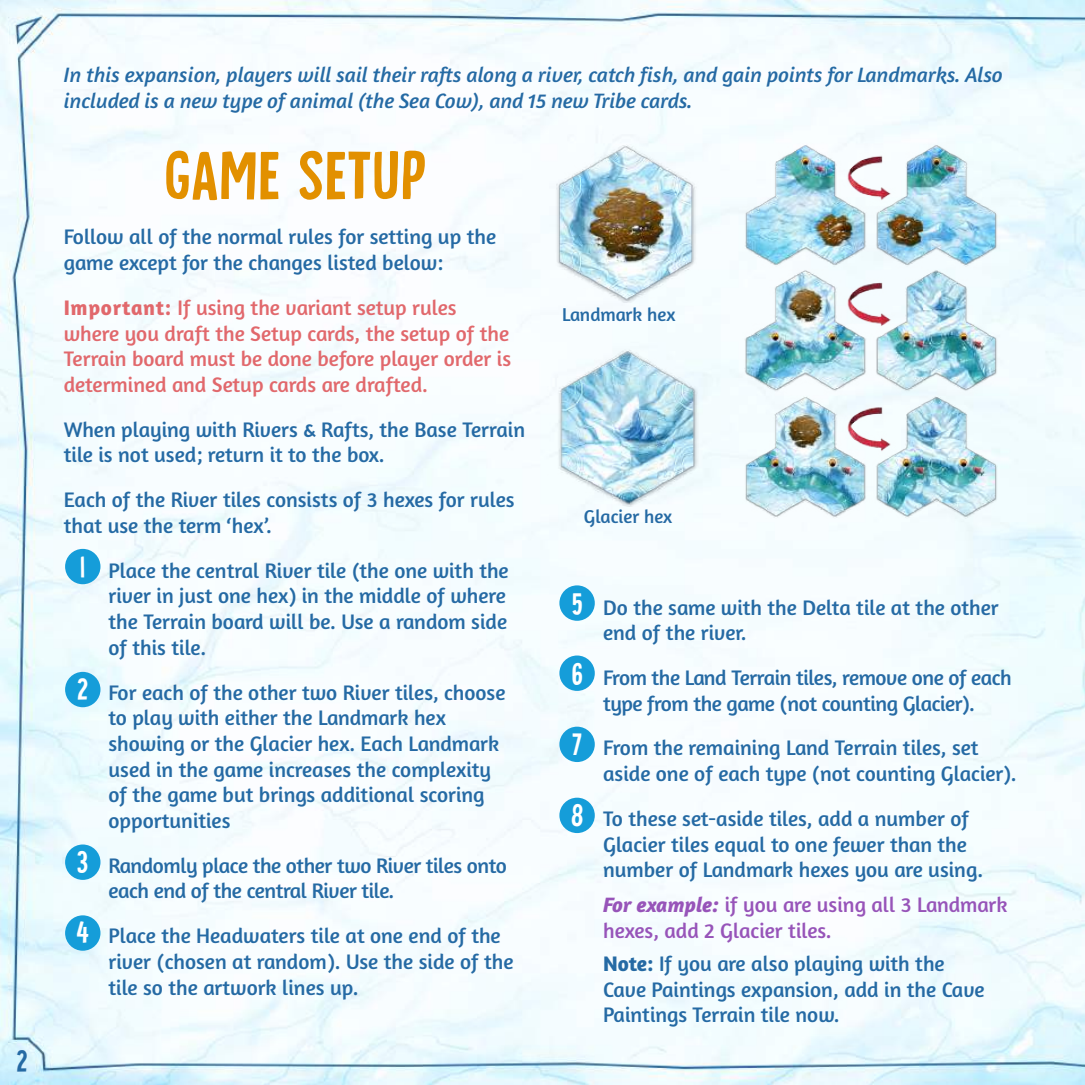
<style>
.page{position:relative;width:1085px;height:1085px;background:#fff}
.page>*{position:absolute;margin:0;border:0;box-sizing:border-box;transform-origin:0 0}
.t1{font:69.75px "Tournedos";letter-spacing:.03em;color:#e29000}
.t2{font:31.72px "Tournedos";color:#256aa4}
.t3{font:21.38px/25.7px "Amaranth";color:#256aa4}
.t4{font:21.38px/25.7px "Amaranth";color:#e1686c}
.t5{font:italic 21.38px/25.7px "Amaranth";color:#256aa4}
.t6{font:21.38px/25.7px "Amaranth";letter-spacing:-.02em;color:#256aa4}
.t7{font:21.38px/25.7px "Amaranth";color:#9754b9}
.t8{font:18.9px "Amaranth";color:#256aa4}
.s1{font-weight:700}
.s2{font-family:"Tournedos";font-size:31.5px;color:#fff}
.s3{font-weight:700;font-style:italic}
</style>
<div class="page">
<img style="left:0;top:0;width:1084px;height:1084px">
<div style="left:559px;top:655px;width:35px;height:35px;background:#159dd9;border-radius:50%"></div>
<div style="left:559px;top:585px;width:35px;height:35px;background:#159dd9;border-radius:50%"></div>
<div style="left:559px;top:726px;width:35px;height:36px;background:#159dd9;border-radius:50%"></div>
<div style="left:559px;top:797px;width:35px;height:36px;background:#159dd9;border-radius:50%"></div>
<div style="left:65px;top:549px;width:35px;height:35px;background:#159dd9;border-radius:50%"></div>
<div style="left:65px;top:671px;width:35px;height:36px;background:#159dd9;border-radius:50%"></div>
<div style="left:65px;top:844px;width:35px;height:35px;background:#159dd9;border-radius:50%"></div>
<div style="left:65px;top:915px;width:35px;height:35px;background:#159dd9;border-radius:50%"></div>
<img style="left:742px;top:142px;width:257px;height:376px">
<img style="left:555px;top:145px;width:143px;height:157px">
<img style="left:547px;top:349px;width:152px;height:157px">
<h2 class="t2" style="left:17px;top:1042px;width:12px">2</h2>
<p class="t5" style="left:64px;top:62px;width:940px">In this expansion, players will sail their rafts along a river, catch fish, and gain points for Landmarks. Also included is a new type of animal (the Sea Cow), and 15 new Tribe cards.</p>
<h1 class="t1" style="left:165px;top:136px;width:262px">GAME SETUP</h1>
<p class="t3" style="left:64px;top:224px;width:434px">Follow all of the normal rules for setting up the game except for the changes listed below:</p>
<p class="t4" style="left:64px;top:294px;width:449px"><span class="s1">Important:</span> If using the variant setup rules where you draft the Setup cards, the setup of the Terrain board must be done before player order is determined and Setup cards are drafted.</p>
<p class="t3" style="left:64px;top:416px;width:463px">When playing with Rivers &amp; Rafts, the Base Terrain tile is not used; return it to the box.</p>
<p class="t3" style="left:64px;top:487px;width:452px">Each of the River tiles consists of 3 hexes for rules that use the term ‘hex’.</p>
<p class="t3" style="left:108px;top:557px;width:401px;text-indent:-28px"><span class="s2">1</span> Place the central River tile (the one with the river in just one hex) in the middle of where the Terrain board will be. Use a random side of this tile.</p>
<p class="t3" style="left:108px;top:679px;width:398px;text-indent:-31px"><span class="s2">2</span> For each of the other two River tiles, choose to play with either the Landmark hex showing or the Glacier hex. Each Landmark used in the game increases the complexity of the game but brings additional scoring opportunities</p>
<p class="t6" style="left:108px;top:852px;width:400px;text-indent:-31px"><span class="s2">3</span> Randomly place the other two River tiles onto each end of the central River tile.</p>
<p class="t3" style="left:108px;top:922px;width:406px;text-indent:-32px"><span class="s2">4</span> Place the Headwaters tile at one end of the river (chosen at random). Use the side of the tile so the artwork lines up.</p>
<p class="t8" style="left:562px;top:304px;width:115px">Landmark hex</p>
<p class="t8" style="left:584px;top:505px;width:90px">Glacier hex</p>
<p class="t3" style="left:603px;top:594px;width:397px;text-indent:-31px"><span class="s2">5</span> Do the same with the Delta tile at the other end of the river.</p>
<p class="t6" style="left:572px;top:664px;width:441px;text-align:center"><span class="s2">6</span> From the Land Terrain tiles, remove one of each type from the game (not counting Glacier).</p>
<p class="t3" style="left:603px;top:735px;width:415px;text-indent:-30px"><span class="s2">7</span> From the remaining Land Terrain tiles, set aside one of each type (not counting Glacier).</p>
<p class="t3" style="left:603px;top:805px;width:381px;text-indent:-32px"><span class="s2">8</span> To these set-aside tiles, add a number of<br>Glacier tiles equal to one fewer than the number of Landmark hexes you are using.</p>
<p class="t7" style="left:603px;top:891px;width:406px"><span class="s3">For example:</span> if you are using all 3 Landmark hexes, add 2 Glacier tiles.</p>
<p class="t3" style="left:603px;top:950px;width:383px"><span class="s1">Note:</span> If you are also playing with the<br>Cave Paintings expansion, add in the Cave<br>Paintings Terrain tile now.</p>
</div>
